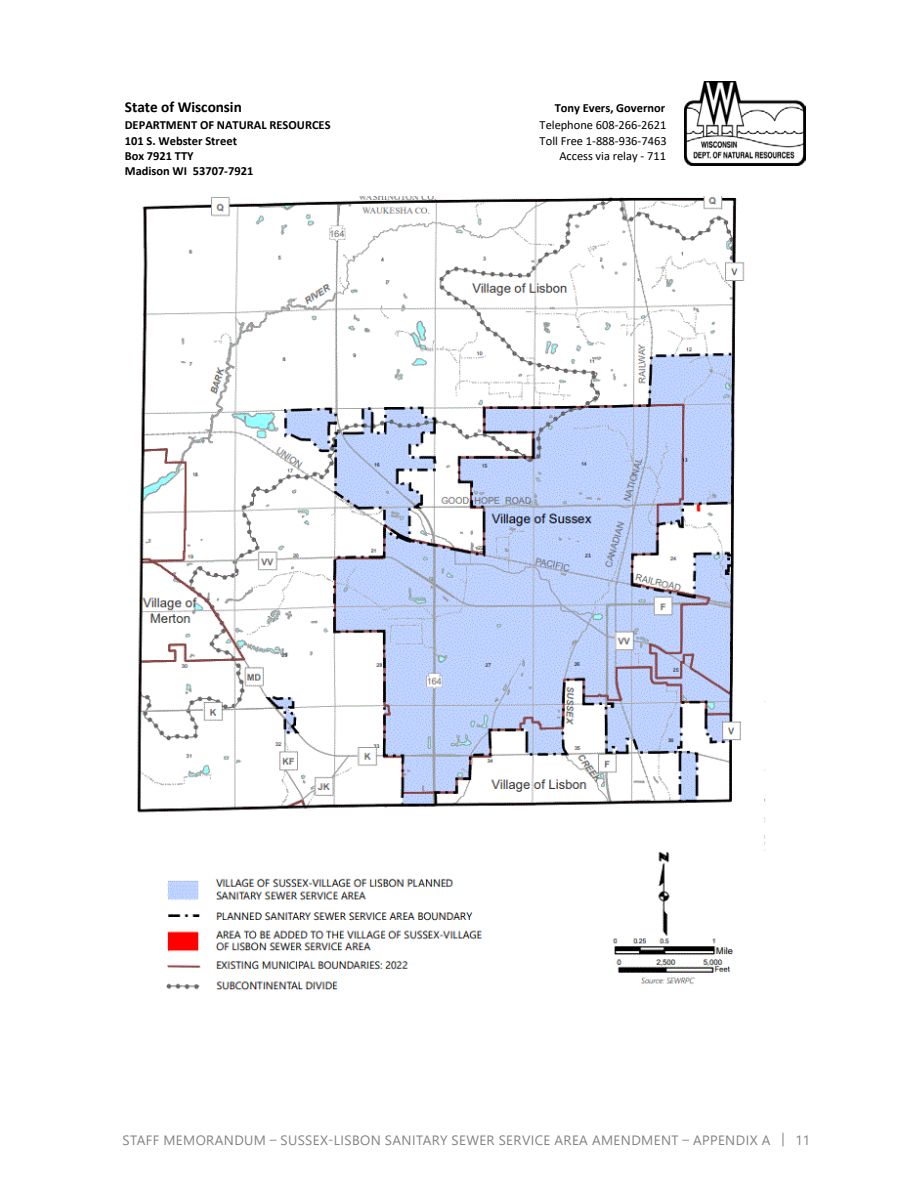
<style>
.page{position:relative;width:918px;height:1188px;background:#fff}
.page>*{position:absolute;margin:0;border:0;box-sizing:border-box;transform-origin:0 0}
.t1{font:700 15.3px "Calibri";color:#000}
.t2{font:13.5px "Segoe UI";letter-spacing:.03em;color:#808285}
.t3{font:700 12.45px "Calibri";color:#000}
.t4{font:12.45px "Calibri";color:#000}
</style>
<div class="page">
<img style="left:685px;top:81px;width:120px;height:84px">
<img style="left:137px;top:197px;width:629px;height:794px">
<p class="t1" style="left:125px;top:96px;width:119px">State of Wisconsin</p>
<p class="t3" style="left:555px;top:99px;width:112px">Tony Evers, Governor</p>
<p class="t3" style="left:125px;top:116px;width:207px">DEPARTMENT OF NATURAL RESOURCES</p>
<p class="t4" style="left:540px;top:117px;width:128px">Telephone 608-266-2621</p>
<p class="t3" style="left:125px;top:132px;width:114px">101 S. Webster Street</p>
<p class="t4" style="left:540px;top:132px;width:129px">Toll Free 1-888-936-7463</p>
<p class="t3" style="left:125px;top:147px;width:70px">Box 7921 TTY</p>
<p class="t4" style="left:559px;top:147px;width:108px">Access via relay - 711</p>
<p class="t3" style="left:125px;top:162px;width:130px">Madison WI 53707-7921</p>
<p class="t2" style="left:123px;top:1127px;width:689px">STAFF MEMORANDUM – SUSSEX-LISBON SANITARY SEWER SERVICE AREA AMENDMENT – APPENDIX A | 11</p>
</div>
